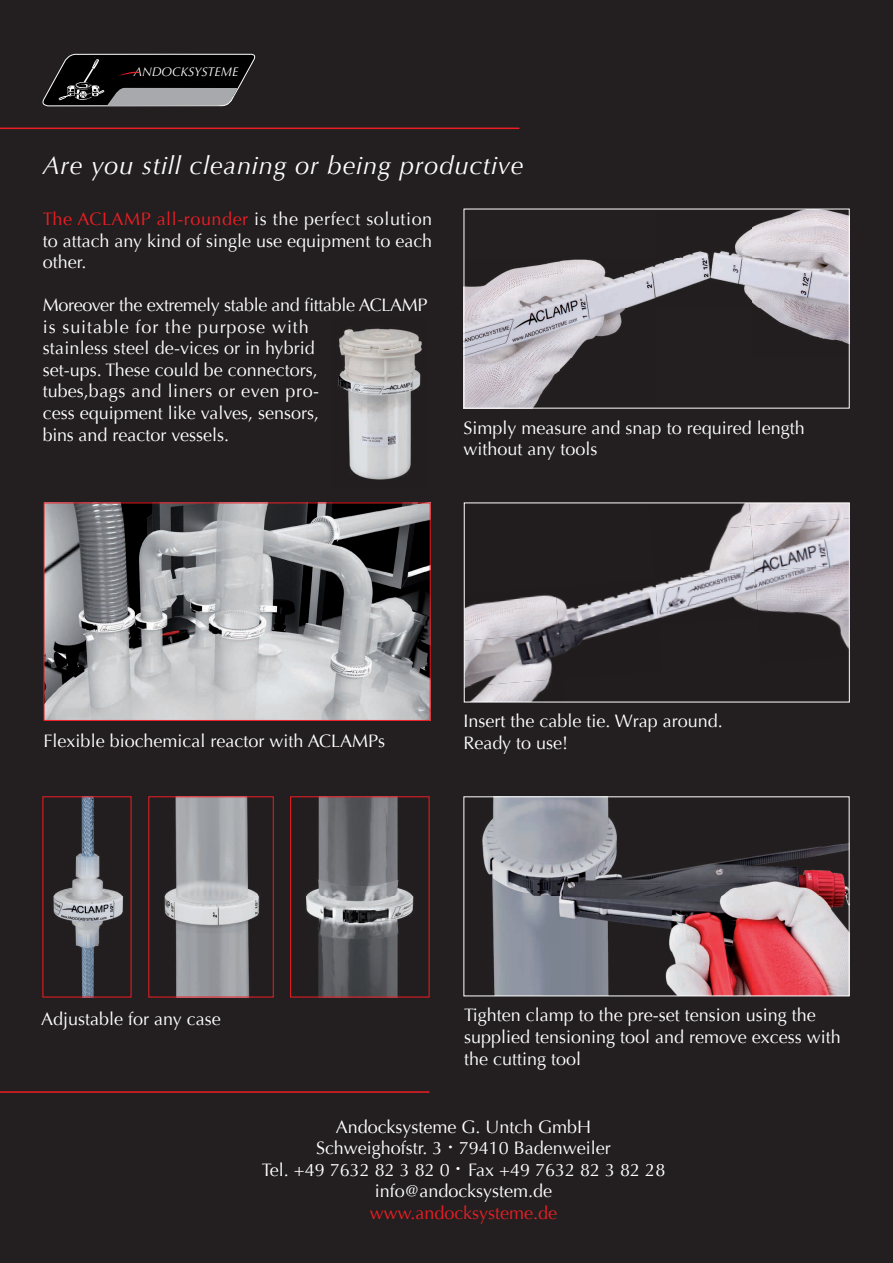
<style>
.page{position:relative;width:893px;height:1263px;background:#231f20}
.page>*{position:absolute;margin:0;border:0;box-sizing:border-box;transform-origin:0 0}
.t1{font:italic 25.5px "Optima";letter-spacing:.03em;color:#fff}
.t2{font:18px/21.6px "Optima";color:#fff}
.t3{font:18px "Optima";color:#ee1d23}
.t4{font:italic 12.6px "Optima";color:#fff}
.s1{color:#ee1d23}
.s2{font-family:"Helvetica Neue";font-size:22.5px}
.s3{font-family:"Helvetica Neue";font-size:24px}
</style>
<div class="page">
<hr style="left:0;top:1091px;width:429px;height:2px;background:#ee1d23">
<img style="left:466px;top:211px;width:382px;height:195px">
<div style="left:464px;top:209px;width:386px;height:199px;border:1px solid #fff"></div>
<img style="left:726px;top:504px;width:23px;height:22px">
<img style="left:749px;top:504px;width:99px;height:22px">
<img style="left:700px;top:526px;width:51px;height:46px">
<img style="left:751px;top:518px;width:97px;height:54px">
<img style="left:466px;top:595px;width:89px;height:38px">
<img style="left:555px;top:586px;width:100px;height:47px">
<img style="left:655px;top:572px;width:99px;height:48px">
<img style="left:754px;top:564px;width:94px;height:46px">
<img style="left:466px;top:633px;width:93px;height:46px">
<img style="left:559px;top:625px;width:96px;height:30px">
<img style="left:659px;top:617px;width:95px;height:3px">
<img style="left:758px;top:610px;width:90px;height:38px">
<img style="left:466px;top:679px;width:84px;height:21px">
<div style="left:464px;top:502px;width:386px;height:200px;border:1px solid #fff"></div>
<img style="left:482px;top:798px;width:365px;height:196px">
<div style="left:463px;top:796px;width:386px;height:200px;border:1px solid #fff"></div>
<svg style="left:43px;top:54px;width:212px;height:52px;background:#323132"></svg>
<hr style="left:0;top:128px;width:519px;height:1px;background:#ee1d23">
<img style="left:46px;top:504px;width:383px;height:215px">
<div style="left:44px;top:502px;width:387px;height:219px;border:1px solid #ee1d23"></div>
<img style="left:53px;top:798px;width:71px;height:197px">
<img style="left:164px;top:798px;width:96px;height:197px">
<div style="left:148px;top:796px;width:126px;height:201px;border:1px solid #ee1d23"></div>
<img style="left:305px;top:798px;width:109px;height:197px">
<div style="left:290px;top:796px;width:139px;height:201px;border:1px solid #ee1d23"></div>
<img style="left:338px;top:328px;width:84px;height:152px">
<p class="t4" style="left:134px;top:64px;width:106px">ANDOCKSYSTEME</p>
<h1 class="t1" style="left:43px;top:150px;width:482px">Are you still cleaning or being productive</h1>
<p class="t2" style="left:43px;top:209px;width:391px;text-align:justify"><span class="s1">The ACLAMP all-rounder</span> is the perfect solution to attach any kind of single use equipment to each other.</p>
<p class="t2" style="left:43px;top:294px;width:386px">Moreover the extremely stable and fittable ACLAMP is suitable for the purpose with<br>stainless steel de-vices or in hybrid<br>set-ups. These could be connectors,<br>tubes,bags and liners or even pro-<br>cess equipment like valves, sensors,<br>bins and reactor vessels.</p>
<p class="t2" style="left:464px;top:417px;width:343px">Simply measure and snap to required length without any tools</p>
<p class="t2" style="left:44px;top:730px;width:343px">Flexible biochemical reactor with ACLAMPs</p>
<p class="t2" style="left:463px;top:711px;width:261px">Insert the cable tie. Wrap around.<br>Ready to use!</p>
<p class="t2" style="left:41px;top:1008px;width:181px">Adjustable for any case</p>
<p class="t2" style="left:464px;top:1005px;width:378px">Tighten clamp to the pre-set tension using the supplied tensioning tool and remove excess with the cutting tool</p>
<p class="t2" style="left:262px;top:1117px;width:405px;text-align:center">Andocksysteme G. Untch GmbH<br>Schweighofstr. 3 <span class="s2">·</span> 79410 Badenweiler<br>Tel. +49 7632 82 3 82 0 <span class="s3">·</span> Fax +49 7632 82 3 82 28 info@andocksystem.de</p>
<p class="t3" style="left:370px;top:1202px;width:189px">www.andocksysteme.de</p>
</div>
